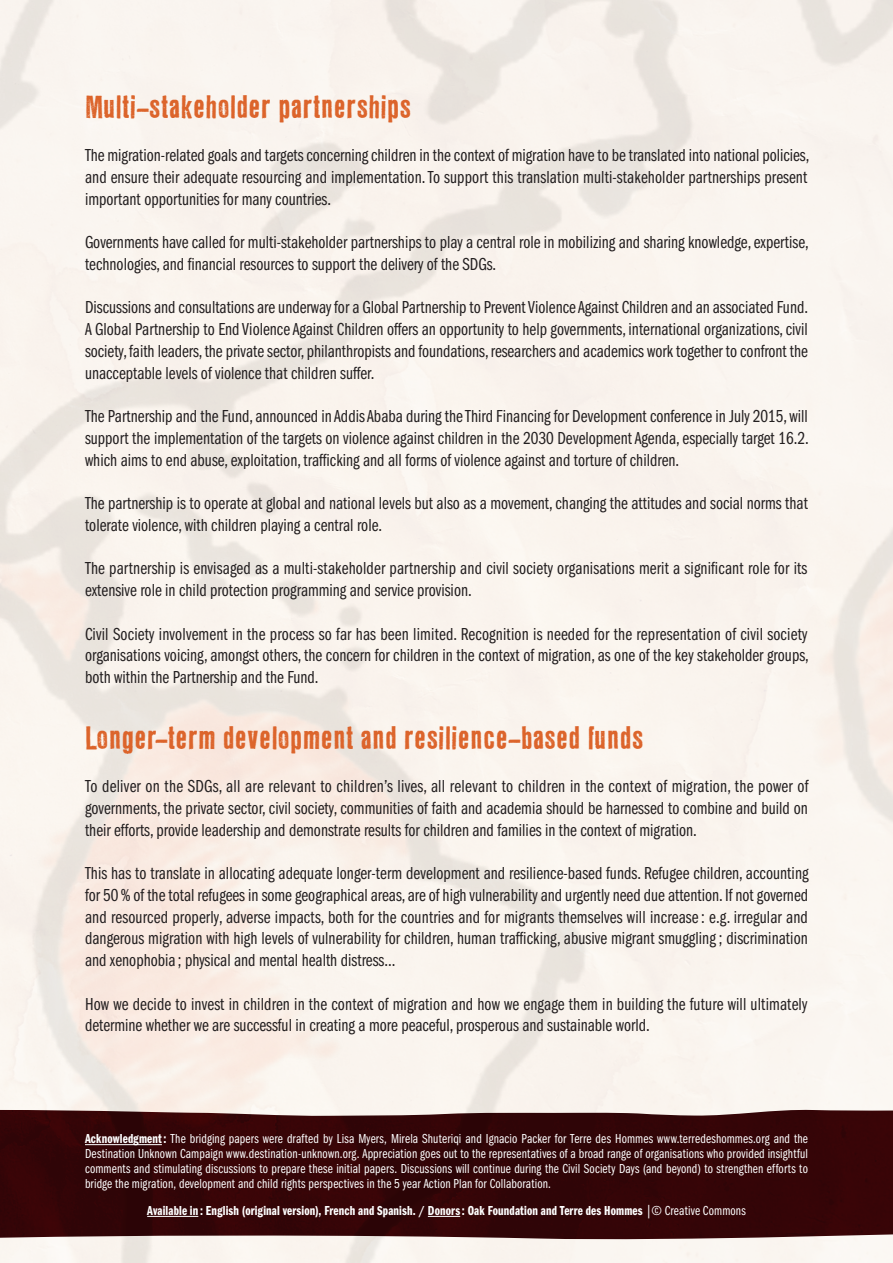
<style>
.page{position:relative;width:893px;height:1263px;background:#fff}
.page>*{position:absolute;margin:0;border:0;box-sizing:border-box;transform-origin:0 0}
.t1{font:28.5px "LL Rubber Grotesque";letter-spacing:-.03em;color:#dc642b}
.t2{font:18px/21.8px "ITC Franklin Gothic Std Bk Cp";color:#231f20;text-align:justify}
.t3{font:13.5px/15px "ITC Franklin Gothic Std Bk Cp";letter-spacing:.01em;color:#fff;text-align:justify}
.t4{font:13.5px "ITC Franklin Gothic Std Dm Cp";letter-spacing:.01em;color:#fff}
.s1{font-family:"ITC Franklin Gothic Std Dm Cp"}
.s2{font-family:"ITC Franklin Gothic Std Bk Cp"}
</style>
<div class="page">
<svg style="left:0;top:1108px;width:893px;height:133px;background:#411516"></svg>
<hr style="left:85px;top:1144px;width:77px;height:1px;background:#fff">
<hr style="left:147px;top:1216px;width:51px;height:1px;background:#fff">
<hr style="left:428px;top:1216px;width:32px;height:1px;background:#fff">
<h1 class="t1" style="left:85px;top:89px;width:329px">Multi-stakeholder partnerships</h1>
<p class="t2" style="left:85px;top:145px;width:726px">The migration-related goals and targets concerning children in the context of migration have to be translated into national policies, and ensure their adequate resourcing and implementation. To support this translation multi-stakeholder partnerships present important opportunities for many countries.</p>
<p class="t2" style="left:85px;top:232px;width:725px">Governments have called for multi-stakeholder partnerships to play a central role in mobilizing and sharing knowledge, expertise, technologies, and financial resources to support the delivery of the SDGs.</p>
<p class="t2" style="left:85px;top:297px;width:724px">Discussions and consultations are underway for a Global Partnership to Prevent Violence Against Children and an associated Fund.<br>A Global Partnership to End Violence Against Children offers an opportunity to help governments, international organizations, civil society, faith leaders, the private sector, philanthropists and foundations, researchers and academics work together to confront the unacceptable levels of violence that children suffer.</p>
<p class="t2" style="left:85px;top:406px;width:725px">The Partnership and the Fund, announced in Addis Ababa during the Third Financing for Development conference in July 2015, will support the implementation of the targets on violence against children in the 2030 Development Agenda, especially target 16.2. which aims to end abuse, exploitation, trafficking and all forms of violence against and torture of children.</p>
<p class="t2" style="left:85px;top:493px;width:724px">The partnership is to operate at global and national levels but also as a movement, changing the attitudes and social norms that tolerate violence, with children playing a central role.</p>
<p class="t2" style="left:85px;top:558px;width:724px">The partnership is envisaged as a multi-stakeholder partnership and civil society organisations merit a significant role for its extensive role in child protection programming and service provision.</p>
<p class="t2" style="left:85px;top:623px;width:725px">Civil Society involvement in the process so far has been limited. Recognition is needed for the representation of civil society organisations voicing, amongst others, the concern for children in the context of migration, as one of the key stakeholder groups, both within the Partnership and the Fund.</p>
<h1 class="t1" style="left:85px;top:720px;width:561px">Longer-term development and resilience-based funds</h1>
<p class="t2" style="left:85px;top:775px;width:725px">To deliver on the SDGs, all are relevant to children’s lives, all relevant to children in the context of migration, the power of governments, the private sector, civil society, communities of faith and academia should be harnessed to combine and build on their efforts, provide leadership and demonstrate results for children and families in the context of migration.</p>
<p class="t2" style="left:85px;top:862px;width:725px">This has to translate in allocating adequate longer-term development and resilience-based funds. Refugee children, accounting for 50% of the total refugees in some geographical areas, are of high vulnerability and urgently need due attention. If not governed and resourced properly, adverse impacts, both for the countries and for migrants themselves will increase: e.g. irregular and dangerous migration with high levels of vulnerability for children, human trafficking, abusive migrant smuggling ; discrimination and xenophobia; physical and mental health distress…</p>
<p class="t2" style="left:85px;top:993px;width:724px">How we decide to invest in children in the context of migration and how we engage them in building the future will ultimately determine whether we are successful in creating a more peaceful, prosperous and sustainable world.</p>
<p class="t3" style="left:85px;top:1131px;width:724px"><span class="s1">Acknowledgment:</span> The bridging papers were drafted by Lisa Myers, Mirela Shuteriqi and Ignacio Packer for Terre des Hommes www.terredeshommes.org and the Destination Unknown Campaign www.destination-unknown.org. Appreciation goes out to the representatives of a broad range of organisations who provided insightful comments and stimulating discussions to prepare these initial papers. Discussions will continue during the Civil Society Days (and beyond) to strengthen efforts to bridge the migration, development and child rights perspectives in the 5 year Action Plan for Collaboration.</p>
<p class="t4" style="left:147px;top:1203px;width:600px">Available in : English (original version), French and Spanish. / Donors: Oak Foundation and Terre des Hommes <span class="s2">|© Creative Commons</span></p>
</div>
